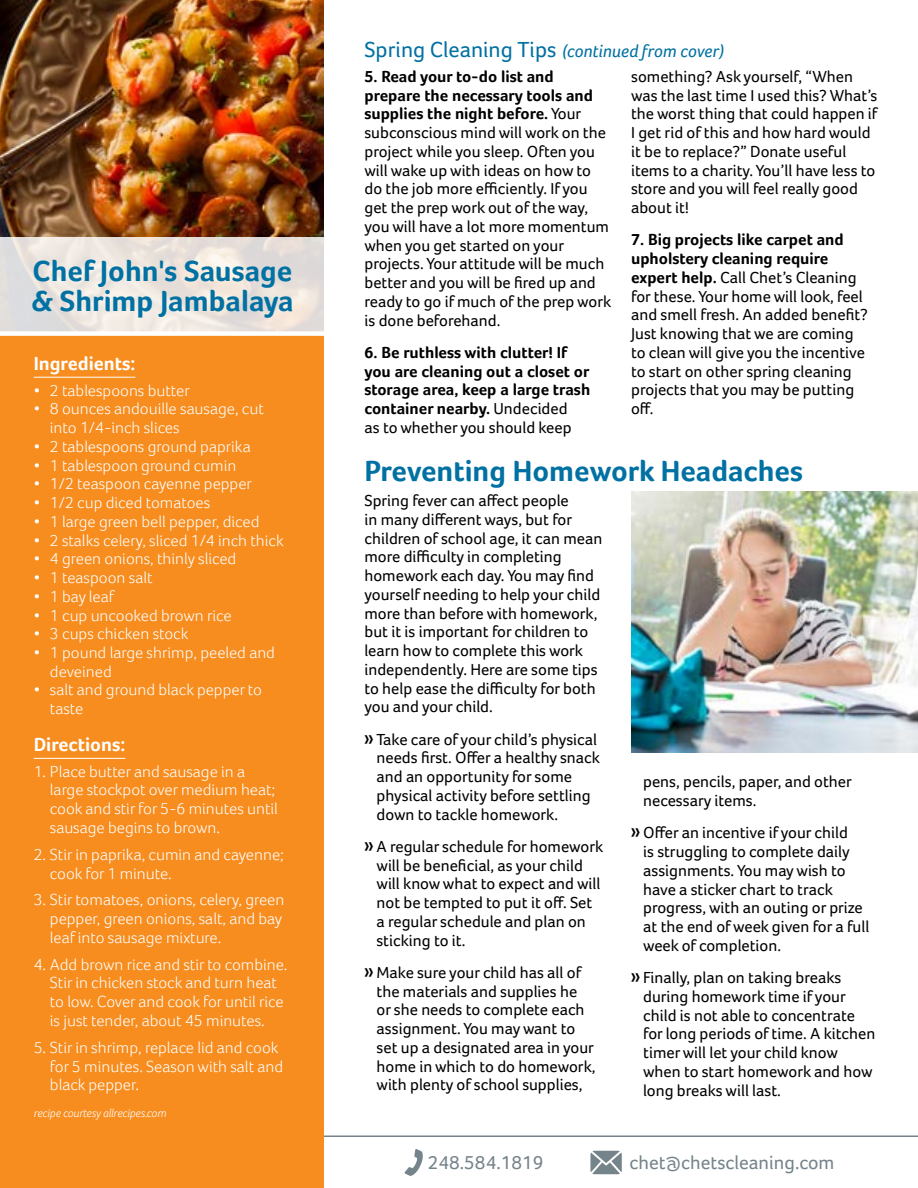
<style>
.page{position:relative;width:918px;height:1188px;background:#fff}
.page>*{position:absolute;margin:0;border:0;box-sizing:border-box;transform-origin:0 0}
.t1{font:700 30px/30px "Foco";color:#0071a2}
.t2{font:19.5px "Foco";color:#75848b}
.t3{font:700 19.5px "Foco";color:#fff}
.t4{font:italic 18px "Foco";color:#0071a2}
.t5{font:16.5px/18.8px "Foco";color:#000}
.t6{font:300 16.5px/18.8px "Foco";color:#fff}
.t7{font:700 16.5px/18.8px "Foco";color:#000}
.t8{font:italic 300 12px "Foco";color:#fff}
.s1{font-style:normal;font-size:22.5px}
.s2{font-weight:700}
.s3{font-weight:400}
.s4{font-family:"Engravers"}
</style>
<div class="page">
<div style="left:0;top:0;width:324px;height:1188px;background:#f78d1f"></div>
<hr style="left:34px;top:377px;width:101px;height:1px;background:#fff">
<hr style="left:34px;top:758px;width:91px;height:1px;background:#fff">
<img style="left:0;top:0;width:324px;height:238px">
<div style="left:0;top:331px;width:324px;height:5px;background:#fff"></div>
<img style="left:631px;top:491px;width:287px;height:262px">
<hr style="left:324px;top:1136px;width:594px;height:1px;background:#75848b">
<svg style="left:0;top:238px;width:324px;height:94px;background:#eae3de"></svg>
<svg style="left:405px;top:1149px;width:18px;height:27px"></svg>
<svg style="left:590px;top:1151px;width:32px;height:23px"></svg>
<h1 class="t1" style="left:31px;top:256px;width:264px">Chef John's Sausage &amp; Shrimp Jambalaya</h1>
<p class="t3" style="left:34px;top:352px;width:103px">Ingredients:</p>
<p class="t6" style="left:34px;top:381px;width:158px">• 2 tablespoons butter</p>
<p class="t6" style="left:50px;top:399px;width:215px;text-indent:-16px">• 8 ounces andouille sausage, cut into 1/4-inch slices</p>
<p class="t6" style="left:34px;top:437px;width:219px">• 2 tablespoons ground paprika</p>
<p class="t6" style="left:34px;top:456px;width:204px">• 1 tablespoon ground cumin</p>
<p class="t6" style="left:34px;top:474px;width:220px">• 1/2 teaspoon cayenne pepper</p>
<p class="t6" style="left:34px;top:493px;width:178px">• 1/2 cup diced tomatoes</p>
<p class="t6" style="left:34px;top:512px;width:227px">• 1 large green bell pepper, diced</p>
<p class="t6" style="left:34px;top:530px;width:252px">• 2 stalks celery, sliced 1/4 inch thick</p>
<p class="t6" style="left:34px;top:549px;width:204px">• 4 green onions, thinly sliced</p>
<p class="t6" style="left:34px;top:568px;width:120px">• 1 teaspoon salt</p>
<p class="t6" style="left:34px;top:587px;width:82px">• 1 bay leaf</p>
<p class="t6" style="left:34px;top:605px;width:199px">• 1 cup uncooked brown rice</p>
<p class="t6" style="left:34px;top:624px;width:156px">• 3 cups chicken stock</p>
<p class="t6" style="left:50px;top:643px;width:227px;text-indent:-16px">• 1 pound large shrimp, peeled and deveined</p>
<p class="t6" style="left:50px;top:680px;width:214px;text-indent:-16px">• salt and ground black pepper to taste</p>
<p class="t3" style="left:34px;top:733px;width:93px">Directions:</p>
<p class="t6" style="left:50px;top:762px;width:229px;text-indent:-16px">1. Place butter and sausage in a large stockpot over medium heat; cook and stir for 5-6 minutes until sausage begins to brown.</p>
<p class="t6" style="left:50px;top:845px;width:236px;text-indent:-16px">2. Stir in paprika, cumin and cayenne; cook for 1 minute.</p>
<p class="t6" style="left:50px;top:890px;width:236px;text-indent:-16px">3. Stir tomatoes, onions, celery, green pepper, green onions, salt, and bay leaf into sausage mixture.</p>
<p class="t6" style="left:50px;top:955px;width:239px;text-indent:-16px">4. Add brown rice and stir to combine.<br>Stir in chicken stock and turn heat to low. Cover and cook for until rice is just tender, about 45 minutes.</p>
<p class="t6" style="left:50px;top:1038px;width:235px;text-indent:-16px">5. Stir in shrimp, replace lid and cook for 5 minutes. Season with salt and black pepper.</p>
<p class="t8" style="left:34px;top:1106px;width:134px">recipe courtesy allrecipes.com</p>
<p class="t4" style="left:364px;top:40px;width:362px"><span class="s1">Spring Cleaning Tips</span> (continued from cover)</p>
<p class="t5" style="left:364px;top:67px;width:248px"><span class="s2">5. Read your to-do list and prepare the necessary tools and supplies the night before.</span> Your subconscious mind will work on the project while you sleep. Often you will wake up with ideas on how to do the job more efficiently. If you get the prep work out of the way, you will have a lot more momentum when you get started on your projects. Your attitude will be much better and you will be fired up and ready to go if much of the prep work is done beforehand.</p>
<p class="t7" style="left:364px;top:343px;width:227px">6. Be ruthless with clutter! If you are cleaning out a closet or storage area, keep a large trash container nearby. <span class="s3">Undecided<br>as to whether you should keep</span></p>
<p class="t5" style="left:631px;top:67px;width:248px">something? Ask yourself, “When was the last time I used this? What’s the worst thing that could happen if<br>I get rid of this and how hard would it be to replace?” Donate useful items to a charity. You’ll have less to store and you will feel really good about it!</p>
<p class="t5" style="left:631px;top:230px;width:238px"><span class="s2">7. Big projects like carpet and upholstery cleaning require expert help.</span> Call Chet’s Cleaning for these. Your home will look, feel and smell fresh. An added benefit?<br>Just knowing that we are coming to clean will give you the incentive to start on other spring cleaning projects that you may be putting off.</p>
<h1 class="t1" style="left:364px;top:455px;width:440px">Preventing Homework Headaches</h1>
<p class="t5" style="left:364px;top:491px;width:239px">Spring fever can affect people<br>in many different ways, but for children of school age, it can mean more difficulty in completing homework each day. You may find yourself needing to help your child more than before with homework, but it is important for children to learn how to complete this work independently. Here are some tips to help ease the difficulty for both you and your child.</p>
<p class="t5" style="left:377px;top:730px;width:225px;text-indent:-12px"><span class="s4">»</span> Take care of your child’s physical needs first. Offer a healthy snack and an opportunity for some physical activity before settling down to tackle homework.</p>
<p class="t5" style="left:377px;top:837px;width:228px;text-indent:-12px"><span class="s4">»</span> A regular schedule for homework will be beneficial, as your child will know what to expect and will not be tempted to put it off. Set a regular schedule and plan on sticking to it.</p>
<p class="t5" style="left:377px;top:963px;width:221px;text-indent:-12px"><span class="s4">»</span> Make sure your child has all of the materials and supplies he or she needs to complete each assignment. You may want to set up a designated area in your home in which to do homework, with plenty of school supplies,</p>
<p class="t5" style="left:643px;top:772px;width:210px">pens, pencils, paper, and other necessary items.</p>
<p class="t5" style="left:643px;top:823px;width:228px;text-indent:-12px"><span class="s4">»</span> Offer an incentive if your child<br>is struggling to complete daily assignments. You may wish to have a sticker chart to track progress, with an outing or prize at the end of week given for a full week of completion.</p>
<p class="t5" style="left:643px;top:968px;width:234px;text-indent:-12px"><span class="s4">»</span> Finally, plan on taking breaks during homework time if your child is not able to concentrate for long periods of time. A kitchen timer will let your child know when to start homework and how long breaks will last.</p>
<p class="t2" style="left:428px;top:1151px;width:117px">248.584.1819</p>
<p class="t2" style="left:629px;top:1151px;width:207px">chet@chetscleaning.com</p>
</div>
